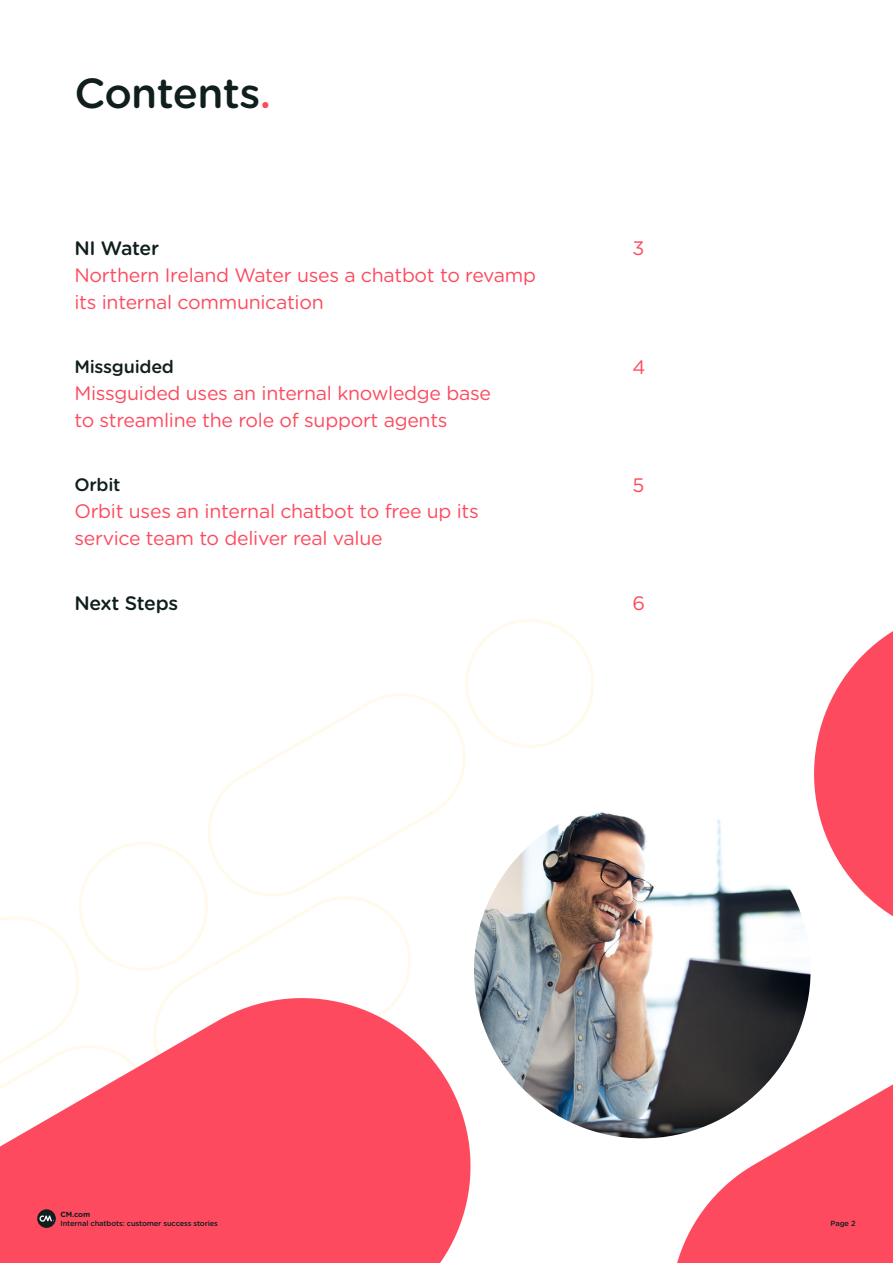
<style>
.page{position:relative;width:893px;height:1263px;background:#fff}
.page>*{position:absolute;margin:0;border:0;box-sizing:border-box;transform-origin:0 0}
.t1{font:500 42px "Gotham Rounded";letter-spacing:-.015em;color:#101e1e}
.t2{font:19.5px/27px "Gotham Rounded";letter-spacing:-.015em;color:#fd4a5f}
.t3{font:500 19.5px "Gotham Rounded";letter-spacing:-.02em;color:#101e1e}
.t4{font:19.5px "Gotham Rounded";color:#ff495c}
.t5{font:500 18px "Gotham Rounded";letter-spacing:-.015em;color:#101e1e}
.t6{font:500 7.5px/9px "Gotham Rounded";letter-spacing:-.015em;color:#101e1e}
.s1{color:#fd4a5f}
.s2{font-weight:700}
.s3{color:#ff495c}
</style>
<div class="page">
<svg style="left:161px;top:908px;width:250px;height:66px"></svg>
<svg style="left:465px;top:619px;width:129px;height:129px"></svg>
<svg style="left:196px;top:681px;width:281px;height:227px"></svg>
<svg style="left:0;top:974px;width:494px;height:289px;fill:#fd4a5f"></svg>
<svg style="left:646px;top:983px;width:247px;height:280px"></svg>
<svg style="left:790px;top:631px;width:103px;height:286px;fill:#fd4a5f"></svg>
<img style="left:474px;top:802px;width:337px;height:336px;border-radius:168px">
<svg style="left:0;top:904px;width:161px;height:356px"></svg>
<h1 class="t1" style="left:74px;top:63px;width:198px">Contents<span class="s1">.</span></h1>
<p class="t3" style="left:74px;top:234px;width:86px">NI Water</p>
<p class="t2" style="left:74px;top:261px;width:463px">Northern Ireland Water uses a chatbot to revamp its internal communication</p>
<p class="t5" style="left:74px;top:354px;width:101px">Missguided</p>
<p class="t2" style="left:74px;top:379px;width:418px">Missguided uses an internal knowledge base to streamline the role of support agents</p>
<p class="t5" style="left:74px;top:472px;width:48px">Orbit</p>
<p class="t2" style="left:74px;top:496px;width:406px">Orbit uses an internal chatbot to free up its service team to deliver real value</p>
<p class="t3" style="left:74px;top:589px;width:105px">Next Steps</p>
<p class="t4" style="left:632px;top:235px;width:13px">3</p>
<p class="t4" style="left:632px;top:354px;width:15px">4</p>
<p class="t4" style="left:632px;top:472px;width:13px">5</p>
<p class="t4" style="left:632px;top:590px;width:14px">6</p>
<p class="t6" style="left:60px;top:1209px;width:161px"><span class="s2">CM.com<br></span>Internal chatbots: customer success stories<span class="s3">.</span></p>
<p class="t6" style="left:831px;top:1218px;width:27px">Page 2</p>
</div>
